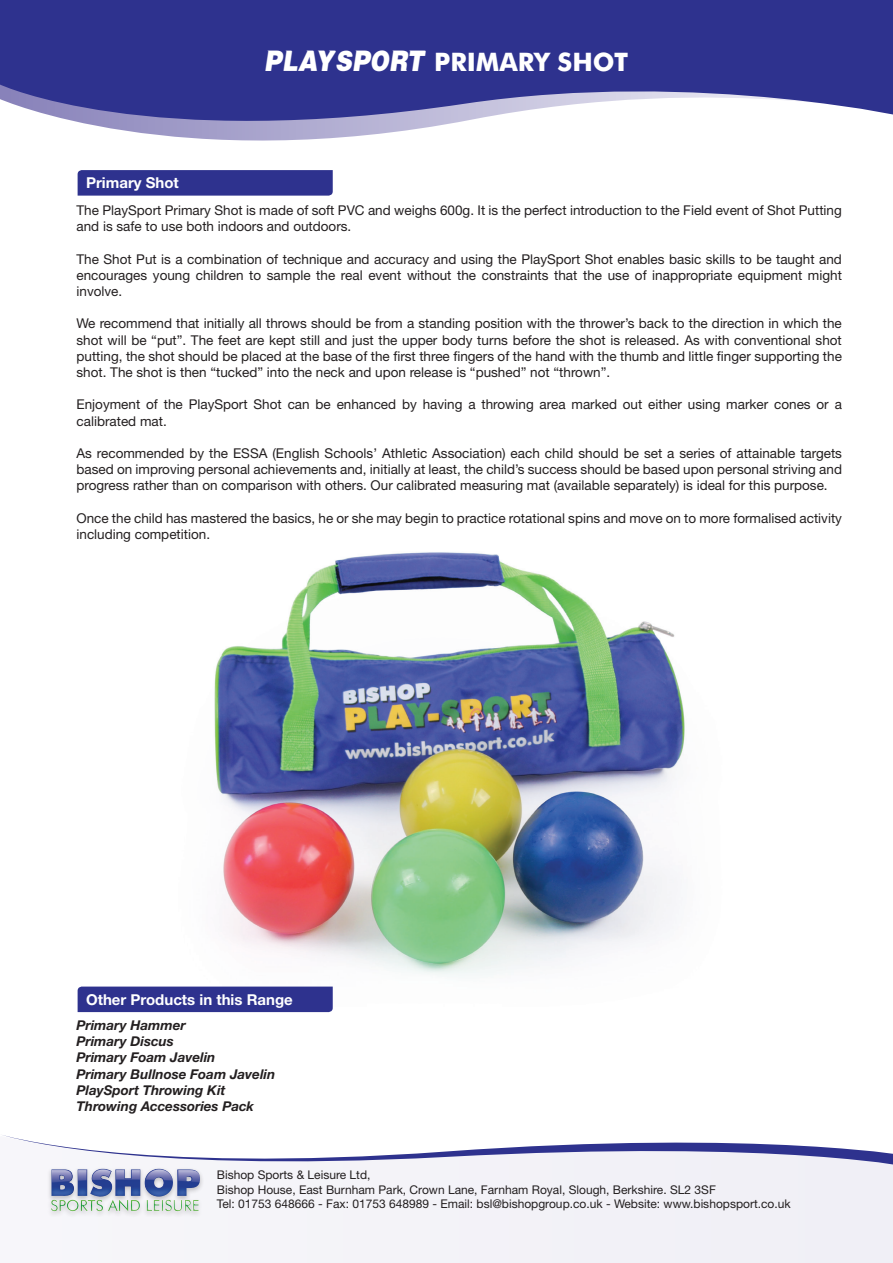
<style>
.page{position:relative;width:893px;height:1263px;background:#fff}
.page>*{position:absolute;margin:0;border:0;box-sizing:border-box;transform-origin:0 0}
.new_Page_title_left{font:700 25.5px "Futura BT";color:#fff}
.pic_Overlay_text{font:700 15px "Helvetica Neue LT Std";color:#fff}
.copy_Main_text{font:13.5px/16.2px "Helvetica Neue LT Std";color:#231f20}
.copy_Main_text-2{font:italic 700 13.5px "Helvetica Neue LT Std";color:#231f20}
.t1{font:12px/14.4px "Helvetica Neue LT Std";color:#231f20}
.s1{font-family:"Mastersport";font-weight:400}
</style>
<div class="page">
<svg style="left:0;top:0;width:893px;height:141px;fill:#2e328e"></svg>
<div style="left:133px;top:1174px;width:760px;height:89px;background:#f3f2f7"></div>
<svg style="left:3px;top:1135px;width:890px;height:39px"></svg>
<img style="left:157px;top:552px;width:528px;height:461px">
<svg style="left:78px;top:170px;width:255px;height:26px;background:#323690"></svg>
<div style="left:78px;top:986px;width:255px;height:26px;background:#2e328e"></div>
<div style="left:47px;top:1166px;width:158px;height:51px;background:#231f20;opacity:.25"></div>
<img style="left:91px;top:1169px;width:12px;height:24px">
<p class="pic_Overlay_text" style="left:86px;top:174px;width:94px">Primary Shot</p>
<p class="new_Page_title_left" style="left:265px;top:47px;width:365px"><span class="s1">PLAYSPORT</span> PRIMARY SHOT</p>
<p class="copy_Main_text" style="left:77px;top:202px;width:767px">The PlaySport Primary Shot is made of soft PVC and weighs 600g. It is the perfect introduction to the Field event of Shot Putting and is safe to use both indoors and outdoors.</p>
<p class="copy_Main_text" style="left:77px;top:251px;width:767px;text-align:justify">The Shot Put is a combination of technique and accuracy and using the PlaySport Shot enables basic skills to be taught and encourages young children to sample the real event without the constraints that the use of inappropriate equipment might involve.</p>
<p class="copy_Main_text" style="left:77px;top:315px;width:767px;text-align:justify">We recommend that initially all throws should be from a standing position with the thrower’s back to the direction in which the shot will be “put”. The feet are kept still and just the upper body turns before the shot is released. As with conventional shot putting, the shot should be placed at the base of the first three fingers of the hand with the thumb and little finger supporting the shot. The shot is then “tucked” into the neck and upon release is “pushed” not “thrown”.</p>
<p class="copy_Main_text" style="left:77px;top:396px;width:767px">Enjoyment of the PlaySport Shot can be enhanced by having a throwing area marked out either using marker cones or a calibrated mat.</p>
<p class="copy_Main_text" style="left:77px;top:445px;width:767px;text-align:justify">As recommended by the ESSA (English Schools’ Athletic Association) each child should be set a series of attainable targets based on improving personal achievements and, initially at least, the child’s success should be based upon personal striving and progress rather than on comparison with others. Our calibrated measuring mat (available separately) is ideal for this purpose.</p>
<p class="copy_Main_text" style="left:77px;top:510px;width:767px">Once the child has mastered the basics, he or she may begin to practice rotational spins and move on to more formalised activity including competition.</p>
<p class="pic_Overlay_text" style="left:86px;top:990px;width:208px">Other Products in this Range</p>
<p class="copy_Main_text-2" style="left:77px;top:1017px;width:111px">Primary Hammer</p>
<p class="copy_Main_text-2" style="left:77px;top:1033px;width:99px">Primary Discus</p>
<p class="copy_Main_text-2" style="left:77px;top:1049px;width:141px">Primary Foam Javelin</p>
<p class="copy_Main_text-2" style="left:77px;top:1065px;width:200px">Primary Bullnose Foam Javelin</p>
<p class="copy_Main_text-2" style="left:77px;top:1081px;width:150px">PlaySport Throwing Kit</p>
<p class="copy_Main_text-2" style="left:77px;top:1098px;width:179px">Throwing Accessories Pack</p>
<p class="t1" style="left:217px;top:1168px;width:575px">Bishop Sports &amp; Leisure Ltd,<br>Bishop House, East Burnham Park, Crown Lane, Farnham Royal, Slough, Berkshire. SL2 3SF<br>Tel: 01753 648666 - Fax: 01753 648989 - Email: bsl@bishopgroup.co.uk - Website: www.bishopsport.co.uk</p>
</div>
